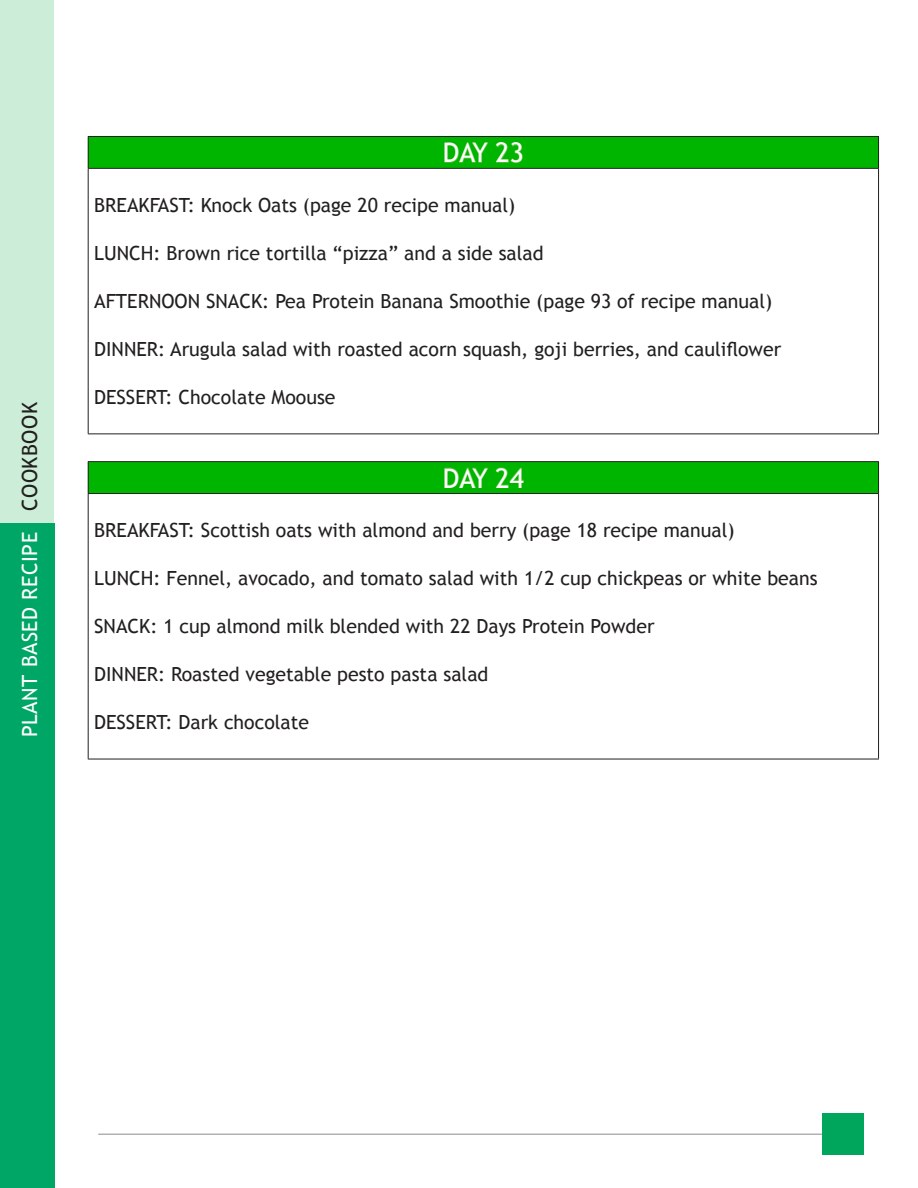
<style>
.page{position:relative;width:918px;height:1188px;background:#fff}
.page>*{position:absolute;margin:0;border:0;box-sizing:border-box;transform-origin:0 0}
.t1{font:27px "Trebuchet MS";color:#fff}
.t2{font:21px "Trebuchet MS";letter-spacing:.025em;color:#fff}
.t3{font:19.5px "Trebuchet MS";color:#221f1f}
.s1{color:#221f1f}
</style>
<div class="page">
<hr style="left:98px;top:1134px;width:724px;height:1px;background:#898b8e">
<div style="left:822px;top:1113px;width:42px;height:42px;background:#00a65c"></div>
<div style="left:0;top:0;width:54px;height:1188px;background:#ccedd7"></div>
<div style="left:0;top:524px;width:54px;height:664px;background:#00a666"></div>
<div style="left:88px;top:136px;width:791px;height:32px;background:#00b500"></div>
<hr style="left:88px;top:136px;width:791px;height:1px;background:#221f1f">
<hr style="left:88px;top:137px;width:1px;height:31px;background:#221f1f">
<hr style="left:878px;top:137px;width:1px;height:31px;background:#221f1f">
<hr style="left:88px;top:168px;width:791px;height:1px;background:#221f1f">
<hr style="left:88px;top:169px;width:1px;height:264px;background:#221f1f">
<hr style="left:878px;top:169px;width:1px;height:264px;background:#221f1f">
<hr style="left:88px;top:433px;width:791px;height:1px;background:#221f1f">
<svg style="left:444px;top:142px;width:44px;height:21px"></svg>
<svg style="left:496px;top:142px;width:27px;height:21px"></svg>
<div style="left:88px;top:462px;width:791px;height:32px;background:#00b500"></div>
<hr style="left:88px;top:461px;width:791px;height:1px;background:#221f1f">
<hr style="left:88px;top:462px;width:1px;height:31px;background:#221f1f">
<hr style="left:878px;top:462px;width:1px;height:31px;background:#221f1f">
<hr style="left:88px;top:493px;width:791px;height:1px;background:#221f1f">
<hr style="left:88px;top:494px;width:1px;height:265px;background:#221f1f">
<hr style="left:878px;top:494px;width:1px;height:265px;background:#221f1f">
<hr style="left:88px;top:759px;width:791px;height:1px;background:#221f1f">
<svg style="left:444px;top:467px;width:44px;height:21px"></svg>
<svg style="left:496px;top:467px;width:28px;height:21px"></svg>
<p class="t2" style="left:21px;top:737px;width:336px;rotate:-90deg">PLANT BASED RECIPE <span class="s1">COOKBOOK</span></p>
<h1 class="t1" style="left:443px;top:141px;width:82px">DAY 23</h1>
<p class="t3" style="left:94px;top:196px;width:423px">BREAKFAST: Knock Oats (page 20 recipe manual)</p>
<p class="t3" style="left:94px;top:244px;width:451px">LUNCH: Brown rice tortilla “pizza” and a side salad</p>
<p class="t3" style="left:94px;top:292px;width:680px">AFTERNOON SNACK: Pea Protein Banana Smoothie (page 93 of recipe manual)</p>
<p class="t3" style="left:94px;top:338px;width:689px">DINNER: Arugula salad with roasted acorn squash, goji berries, and cauliflower</p>
<p class="t3" style="left:94px;top:388px;width:243px">DESSERT: Chocolate Moouse</p>
<h1 class="t1" style="left:443px;top:466px;width:82px">DAY 24</h1>
<p class="t3" style="left:94px;top:522px;width:642px">BREAKFAST: Scottish oats with almond and berry (page 18 recipe manual)</p>
<p class="t3" style="left:94px;top:570px;width:725px">LUNCH: Fennel, avocado, and tomato salad with 1/2 cup chickpeas or white beans</p>
<p class="t3" style="left:94px;top:618px;width:562px">SNACK: 1 cup almond milk blended with 22 Days Protein Powder</p>
<p class="t3" style="left:94px;top:666px;width:396px">DINNER: Roasted vegetable pesto pasta salad</p>
<p class="t3" style="left:94px;top:714px;width:217px">DESSERT: Dark chocolate</p>
</div>
